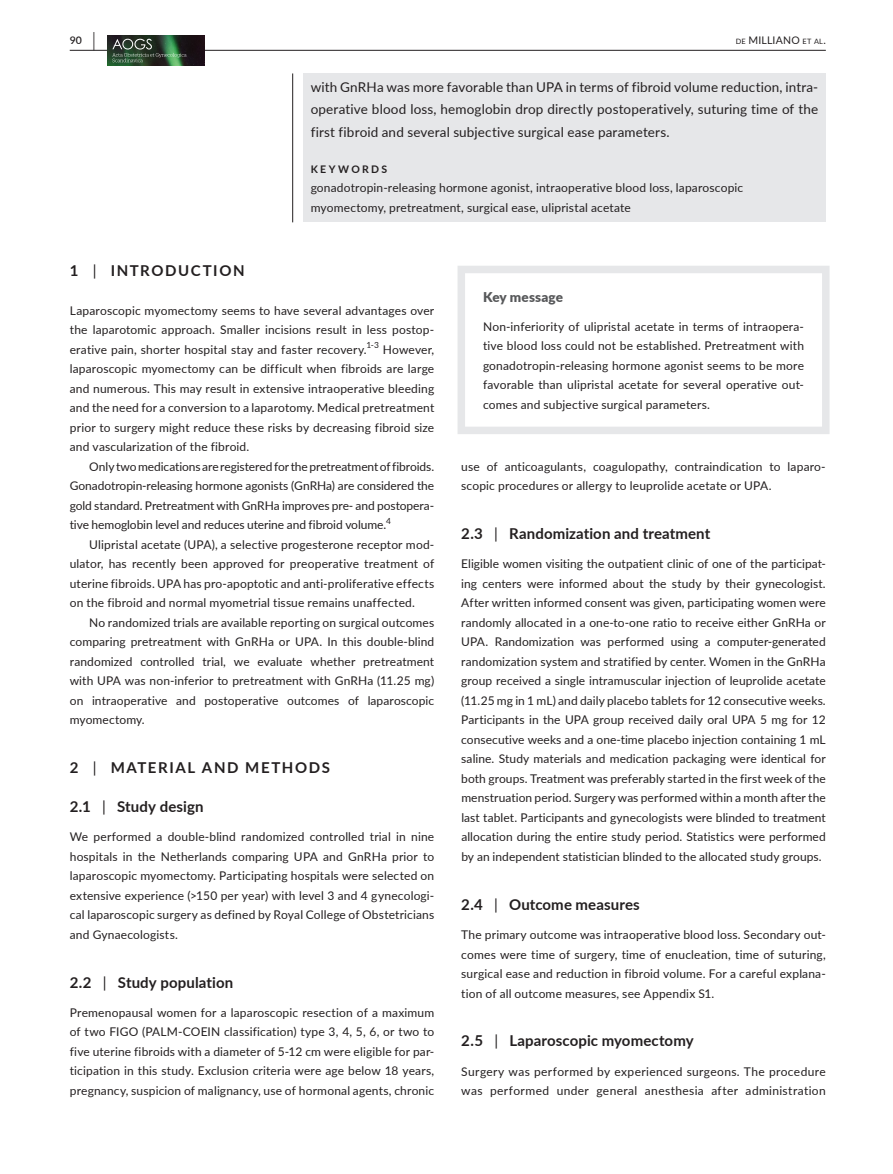
<style>
.page{position:relative;width:893px;height:1174px;background:#fff}
.page>*{position:absolute;margin:0;border:0;box-sizing:border-box;transform-origin:0 0}
.t1{font:700 15px "Lato";letter-spacing:.01em;color:#231f20}
.t2{font:700 15px "Lato";letter-spacing:.11em;color:#231f20}
.t3{font:700 15px "Lato";letter-spacing:.105em;color:#231f20}
.t4{font:13.5px/22.5px "Lato";letter-spacing:.01em;color:#231f20;text-align:justify}
.t5{font:900 13.5px "Lato";letter-spacing:.01em;color:#57585a}
.t6{font:12px/19.5px "Lato";letter-spacing:.015em;color:#231f20;text-align:justify}
.t7{font:10.5px "Lato";letter-spacing:.02em;color:#231f20}
.t8{font:700 10.5px "Lato";letter-spacing:.22em;color:#231f20}
.t9{font:600 10.5px "Lato";color:#231f20}
.t10{font:8.4px "Lato";color:#231f20}
.s1{font-size:19.5px}
.s2{font-size:7.35px}
.s3{font-weight:400}
</style>
<div class="page">
<hr style="left:70px;top:50px;width:756px;height:1px;background:#231f20">
<img style="left:107px;top:35px;width:97px;height:30px">
<svg style="left:112px;top:39px;width:75px;height:23px;background:#3e5843"></svg>
<div style="left:303px;top:73px;width:523px;height:149px;background:#e6e7e9"></div>
<hr style="left:292px;top:73px;width:1px;height:149px;background:#231f20">
<div style="left:458px;top:266px;width:371px;height:168px;border:8px solid #e6e7e9"></div>
<p class="t9" style="left:70px;top:33px;width:27px">90 <span class="s1">|</span></p>
<p class="t7" style="left:736px;top:33px;width:92px"><span class="s2">DE</span> MILLIANO <span class="s2">ET AL</span>.</p>
<p class="t4" style="left:311px;top:75px;width:509px">with GnRHa was more favorable than UPA in terms of fibroid volume reduction, intra‐ operative blood loss, hemoglobin drop directly postoperatively, suturing time of the first fibroid and several subjective surgical ease parameters.</p>
<p class="t8" style="left:311px;top:161px;width:78px">KEYWORDS</p>
<p class="t6" style="left:311px;top:178px;width:434px">gonadotropin‐releasing hormone agonist, intraoperative blood loss, laparoscopic myomectomy, pretreatment, surgical ease, ulipristal acetate</p>
<p class="t3" style="left:70px;top:259px;width:176px">1 <span class="s3">|</span> INTRODUCTION</p>
<p class="t6" style="left:70px;top:300px;width:366px">Laparoscopic myomectomy seems to have several advantages over the laparotomic approach. Smaller incisions result in less postop‐ erative pain, shorter hospital stay and faster recovery.<sup>1-3</sup> However, laparoscopic myomectomy can be difficult when fibroids are large and numerous. This may result in extensive intraoperative bleeding and the need for a conversion to a laparotomy. Medical pretreatment prior to surgery might reduce these risks by decreasing fibroid size and vascularization of the fibroid.</p>
<p class="t6" style="left:70px;top:456px;width:366px;text-indent:20px">Onlytwomedications areregisteredforthepretreatmentoffibroids.<br>Gonadotropin‐releasing hormone agonists (GnRHa) are considered the gold standard. Pretreatment with GnRHa improves pre‐ and postopera‐ tive hemoglobin level and reduces uterine and fibroid volume.</p>
<p class="t10" style="left:386px;top:515px;width:6px">4</p>
<p class="t6" style="left:70px;top:534px;width:366px;text-indent:20px">Ulipristal acetate (UPA), a selective progesterone receptor mod‐ ulator, has recently been approved for preoperative treatment of uterine fibroids. UPA has pro‐apoptotic and anti‐proliferative effects on the fibroid and normal myometrial tissue remains unaffected.</p>
<p class="t6" style="left:70px;top:612px;width:366px;text-indent:20px">No randomized trials are available reporting on surgical outcomes comparing pretreatment with GnRHa or UPA. In this double‐blind randomized controlled trial, we evaluate whether pretreatment with UPA was non‐inferior to pretreatment with GnRHa (11.25 mg) on intraoperative and postoperative outcomes of laparoscopic myomectomy.</p>
<p class="t2" style="left:70px;top:756px;width:262px">2 <span class="s3">|</span> MATERIAL AND METHODS</p>
<p class="t1" style="left:70px;top:795px;width:135px">2.1 <span class="s3">|</span> Study design</p>
<p class="t6" style="left:70px;top:826px;width:366px">We performed a double‐blind randomized controlled trial in nine hospitals in the Netherlands comparing UPA and GnRHa prior to laparoscopic myomectomy. Participating hospitals were selected on extensive experience (&gt;150 per year) with level 3 and 4 gynecologi‐ cal laparoscopic surgery as defined by Royal College of Obstetricians and Gynaecologists.</p>
<p class="t1" style="left:70px;top:971px;width:165px">2.2 <span class="s3">|</span> Study population</p>
<p class="t6" style="left:70px;top:1002px;width:366px">Premenopausal women for a laparoscopic resection of a maximum of two FIGO (PALM‐COEIN classification) type 3, 4, 5, 6, or two to five uterine fibroids with a diameter of 5‐12 cm were eligible for par‐ ticipation in this study. Exclusion criteria were age below 18 years, pregnancy, suspicion of malignancy, use of hormonal agents, chronic</p>
<p class="t5" style="left:483px;top:287px;width:81px">Key message</p>
<p class="t6" style="left:483px;top:316px;width:322px">Non‐inferiority of ulipristal acetate in terms of intraopera‐ tive blood loss could not be established. Pretreatment with gonadotropin‐releasing hormone agonist seems to be more favorable than ulipristal acetate for several operative out‐ comes and subjective surgical parameters.</p>
<p class="t6" style="left:461px;top:456px;width:366px">use of anticoagulants, coagulopathy, contraindication to laparo‐ scopic procedures or allergy to leuprolide acetate or UPA.</p>
<p class="t1" style="left:461px;top:522px;width:250px">2.3 <span class="s3">|</span> Randomization and treatment</p>
<p class="t6" style="left:461px;top:554px;width:366px">Eligible women visiting the outpatient clinic of one of the participat‐ ing centers were informed about the study by their gynecologist.<br>After written informed consent was given, participating women were randomly allocated in a one‐to‐one ratio to receive either GnRHa or UPA. Randomization was performed using a computer‐generated randomization system and stratified by center. Women in the GnRHa group received a single intramuscular injection of leuprolide acetate (11.25 mg in 1 mL) and daily placebo tablets for 12 consecutive weeks.<br>Participants in the UPA group received daily oral UPA 5 mg for 12 consecutive weeks and a one‐time placebo injection containing 1 mL saline. Study materials and medication packaging were identical for both groups. Treatment was preferably started in the first week of the menstruation period. Surgery was performed within a month after the last tablet. Participants and gynecologists were blinded to treatment allocation during the entire study period. Statistics were performed by an independent statistician blinded to the allocated study groups.</p>
<p class="t1" style="left:461px;top:893px;width:180px">2.4 <span class="s3">|</span> Outcome measures</p>
<p class="t6" style="left:461px;top:924px;width:366px">The primary outcome was intraoperative blood loss. Secondary out‐ comes were time of surgery, time of enucleation, time of suturing, surgical ease and reduction in fibroid volume. For a careful explana‐ tion of all outcome measures, see Appendix S1.</p>
<p class="t1" style="left:461px;top:1029px;width:234px">2.5 <span class="s3">|</span> Laparoscopic myomectomy</p>
<p class="t6" style="left:461px;top:1061px;width:366px">Surgery was performed by experienced surgeons. The procedure was performed under general anesthesia after administration</p>
</div>
